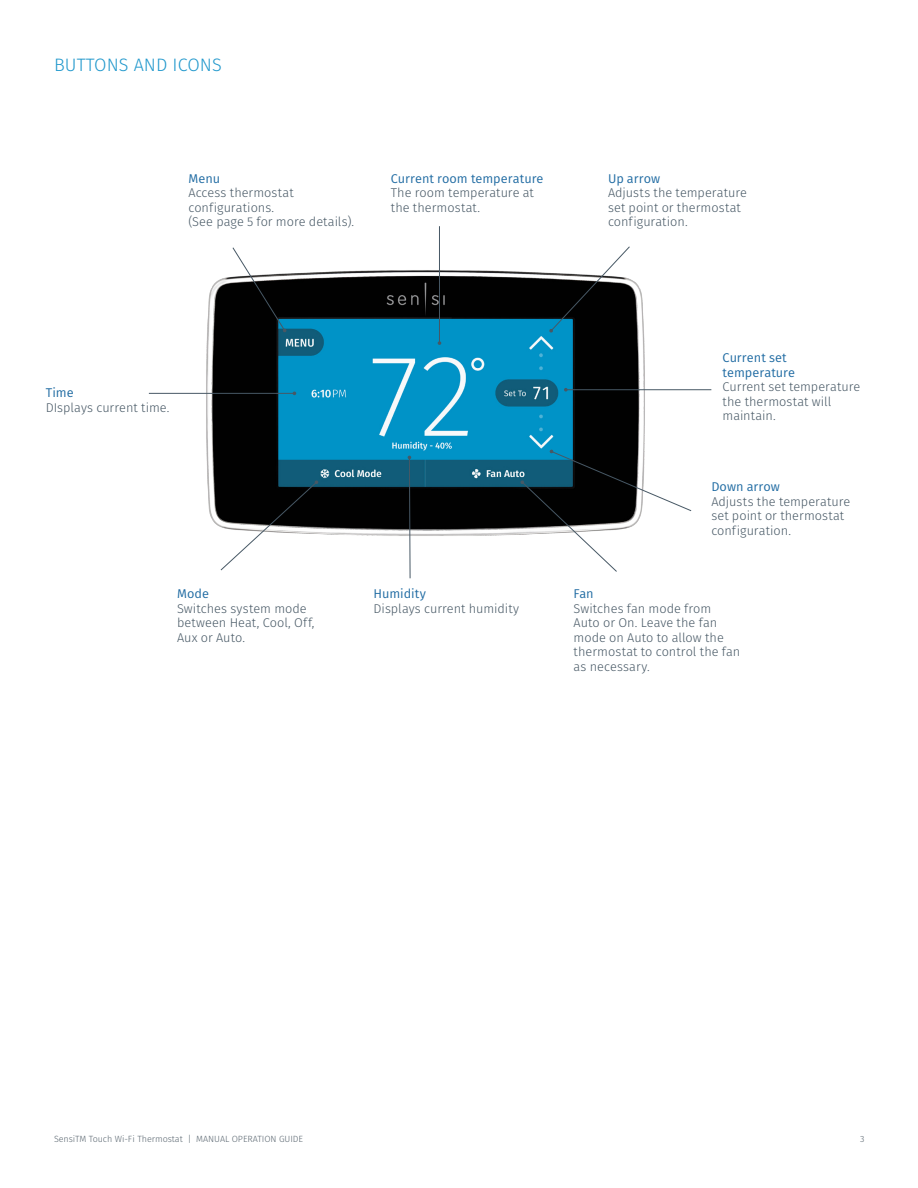
<style>
.page{position:relative;width:918px;height:1188px;background:#fff}
.page>*{position:absolute;margin:0;border:0;box-sizing:border-box;transform-origin:0 0}
.t1{font:300 18px "Fira Sans";letter-spacing:.005em;color:#2198cc}
.Callout_Item{font:300 12.75px/14.5px "Fira Sans";color:#475865}
.Callout{font:12.75px "Fira Sans";color:#216ca3}
.t2{font:300 9px "Fira Sans";letter-spacing:-.005em;color:#5a6670}
</style>
<div class="page">
<img style="left:195px;top:270px;width:460px;height:266px">
<svg style="left:408px;top:456px;width:3px;height:123px"></svg>
<svg style="left:220px;top:480px;width:99px;height:91px"></svg>
<svg style="left:232px;top:247px;width:55px;height:86px"></svg>
<svg style="left:549px;top:246px;width:82px;height:87px"></svg>
<svg style="left:520px;top:449px;width:172px;height:123px"></svg>
<hr style="left:439px;top:226px;width:1px;height:117px;background:#475865">
<hr style="left:149px;top:393px;width:145px;height:1px;background:#475865">
<hr style="left:566px;top:389px;width:145px;height:1px;background:#475865">
<svg style="left:564px;top:388px;width:4px;height:4px"></svg>
<p class="t1" style="left:54px;top:52px;width:169px">BUTTONS AND ICONS</p>
<p class="Callout" style="left:188px;top:169px;width:33px">Menu</p>
<p class="Callout_Item" style="left:188px;top:186px;width:107px">Access thermostat</p>
<p class="Callout_Item" style="left:188px;top:200px;width:87px">configurations.</p>
<p class="Callout_Item" style="left:188px;top:215px;width:167px">(See page 5 for more details).</p>
<p class="Callout" style="left:391px;top:169px;width:154px">Current room temperature</p>
<p class="Callout_Item" style="left:391px;top:186px;width:145px">The room temperature at</p>
<p class="Callout_Item" style="left:391px;top:200px;width:91px">the thermostat.</p>
<p class="Callout" style="left:608px;top:169px;width:54px">Up arrow</p>
<p class="Callout_Item" style="left:608px;top:186px;width:140px">Adjusts the temperature</p>
<p class="Callout_Item" style="left:608px;top:200px;width:134px">set point or thermostat</p>
<p class="Callout_Item" style="left:608px;top:215px;width:81px">configuration.</p>
<p class="Callout" style="left:46px;top:383px;width:29px">Time</p>
<p class="Callout_Item" style="left:46px;top:400px;width:125px">DIsplays current time.</p>
<p class="Callout" style="left:177px;top:584px;width:33px">Mode</p>
<p class="Callout_Item" style="left:177px;top:601px;width:131px">Switches system mode</p>
<p class="Callout_Item" style="left:177px;top:615px;width:139px">between Heat, Cool, Off,</p>
<p class="Callout_Item" style="left:177px;top:630px;width:70px">Aux or Auto.</p>
<p class="Callout" style="left:374px;top:584px;width:54px">Humidity</p>
<p class="Callout_Item" style="left:374px;top:601px;width:147px">Displays current humidity</p>
<p class="Callout" style="left:723px;top:348px;width:66px">Current set</p>
<p class="Callout" style="left:723px;top:363px;width:74px">temperature</p>
<p class="Callout_Item" style="left:723px;top:379px;width:139px">Current set temperature the thermostat will maintain.</p>
<p class="Callout" style="left:711px;top:477px;width:70px">Down arrow</p>
<p class="Callout_Item" style="left:711px;top:494px;width:140px">Adjusts the temperature</p>
<p class="Callout_Item" style="left:711px;top:508px;width:134px">set point or thermostat</p>
<p class="Callout_Item" style="left:711px;top:523px;width:81px">configuration.</p>
<p class="Callout" style="left:574px;top:584px;width:22px">Fan</p>
<p class="Callout_Item" style="left:574px;top:601px;width:139px">Switches fan mode from</p>
<p class="Callout_Item" style="left:574px;top:615px;width:168px">Auto or On. Leave the fan mode on Auto to allow the thermostat to control the fan as necessary.</p>
<p class="t2" style="left:54px;top:1133px;width:251px">SensiTM Touch Wi-Fi Thermostat | MANUAL OPERATION GUIDE</p>
<p class="t2" style="left:860px;top:1133px;width:6px">3</p>
</div>
